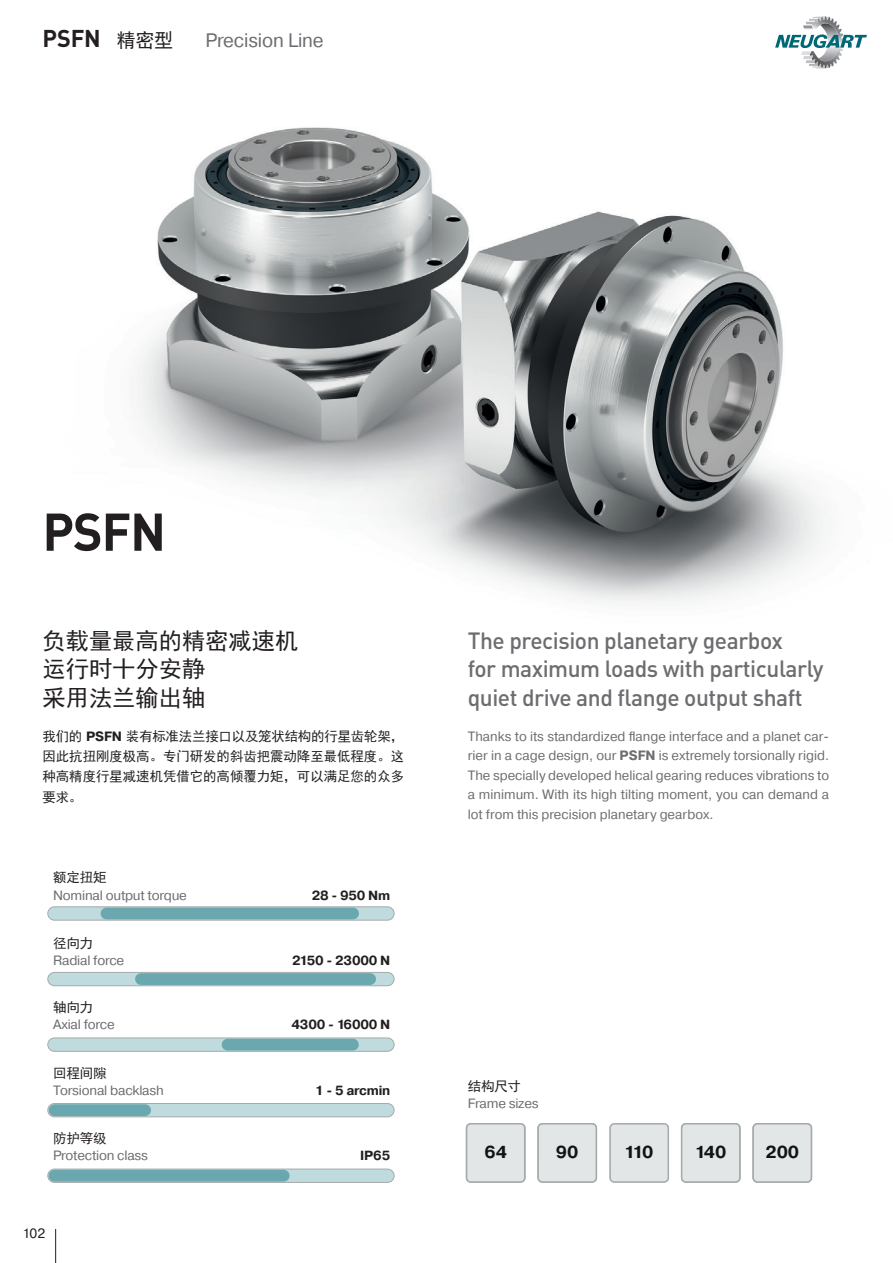
<style>
.page{position:relative;width:893px;height:1263px;background:#fff}
.page>*{position:absolute;margin:0;border:0;box-sizing:border-box;transform-origin:0 0}
._01Headline{font:700 52.2px "DIN Pro";color:#231f20;scale:.96 1}
.t1{font:700 24px "DIN Pro";color:#231f20}
._02Sub_Headline{font:500 23.25px/28.5px "DIN Pro";letter-spacing:-.02em;color:#6c6d70}
._02Sub_Headline-2{font:23.25px "Sim Hei";color:#231f20}
.t2{font:19.5px "Pragmatica";letter-spacing:-.005em;color:#6c6d70}
.t3{font:700 17.4px "Pragmatica";color:#111416}
.t4{font:13.5px/19.5px "Pragmatica";letter-spacing:-.015em;color:#6c6d70;text-align:justify}
.Tabellenwerte{font:13.5px/20.2px "Sim Hei";color:#231f20;text-align:justify}
.t5{font:13.5px "Pragmatica";color:#231f20}
.t6{font:700 13.2px "Pragmatica";letter-spacing:-.015em;color:#231f20}
.s1{font-family:"Sim Hei";font-weight:400;font-size:19.5px}
.s2{font-family:"Pragmatica";font-weight:700}
.s3{font-weight:700}
</style>
<div class="page">
<svg style="left:775px;top:16px;width:92px;height:53px"></svg>
<hr style="left:55px;top:1229px;width:1px;height:34px;background:#231f20">
<img style="left:136px;top:127px;width:688px;height:475px">
<div style="left:48px;top:972px;width:346px;height:14px;background:#bfdbde;border-radius:7px"></div>
<div style="left:47px;top:972px;width:347px;height:14px;border:1px solid #a6aaaa;border-radius:7px"></div>
<div style="left:48px;top:907px;width:346px;height:13px;background:#bfdbde;border-radius:7px"></div>
<div style="left:47px;top:906px;width:347px;height:14px;border:1px solid #a6aaaa;border-radius:7px"></div>
<div style="left:48px;top:1038px;width:346px;height:13px;background:#bfdbde;border-radius:7px"></div>
<div style="left:47px;top:1037px;width:347px;height:15px;border:1px solid #a6aaaa;border-radius:7px"></div>
<div style="left:48px;top:1103px;width:346px;height:14px;background:#bfdbde;border-radius:7px"></div>
<div style="left:47px;top:1103px;width:347px;height:14px;border:1px solid #a6aaaa;border-radius:7px"></div>
<div style="left:48px;top:1169px;width:346px;height:13px;background:#bfdbde;border-radius:7px"></div>
<div style="left:47px;top:1169px;width:347px;height:14px;border:1px solid #a6aaaa;border-radius:7px"></div>
<div style="left:141px;top:973px;width:229px;height:12px;background:#6ba7af"></div>
<div style="left:228px;top:1039px;width:125px;height:11px;background:#6ba7af"></div>
<div style="left:55px;top:1104px;width:90px;height:12px;background:#6ba7af"></div>
<div style="left:54px;top:1170px;width:230px;height:11px;background:#6ba7af"></div>
<div style="left:106px;top:907px;width:247px;height:12px;background:#6ba7af"></div>
<div style="left:467px;top:1124px;width:58px;height:58px;background:#e3e6e6;border-radius:4px"></div>
<div style="left:466px;top:1123px;width:59px;height:60px;border:2px solid #a6aaaa;border-radius:4px"></div>
<div style="left:538px;top:1124px;width:58px;height:58px;background:#e3e6e6;border-radius:4px"></div>
<div style="left:537px;top:1123px;width:60px;height:60px;border:2px solid #a6aaaa;border-radius:4px"></div>
<div style="left:610px;top:1124px;width:58px;height:58px;background:#e3e6e6;border-radius:4px"></div>
<div style="left:609px;top:1123px;width:60px;height:60px;border:2px solid #a6aaaa;border-radius:4px"></div>
<div style="left:682px;top:1124px;width:58px;height:58px;background:#e3e6e6;border-radius:4px"></div>
<div style="left:681px;top:1123px;width:60px;height:60px;border:2px solid #a6aaaa;border-radius:4px"></div>
<div style="left:753px;top:1124px;width:58px;height:58px;background:#e3e6e6;border-radius:4px"></div>
<div style="left:752px;top:1123px;width:60px;height:60px;border:2px solid #a6aaaa;border-radius:4px"></div>
<p class="t1" style="left:43px;top:19px;width:132px">PSFN <span class="s1">精密型</span></p>
<p class="t2" style="left:206px;top:28px;width:120px">Precision Line</p>
<p class="_01Headline" style="left:43px;top:491px;width:130px">PSFN</p>
<p class="_02Sub_Headline-2" style="left:43px;top:629px;width:257px">负载量最高的精密减速机</p>
<p class="_02Sub_Headline-2" style="left:43px;top:657px;width:164px">运行时十分安静</p>
<p class="_02Sub_Headline-2" style="left:43px;top:686px;width:164px">采用法兰输出轴</p>
<p class="Tabellenwerte" style="left:43px;top:726px;width:363px">我们的 <span class="s2">PSFN</span> 装有标准法兰接口以及笼状结构的行星齿轮架，因此抗扭刚度极高。专门研发的斜齿把震动降至最低程度。这种高精度行星减速机凭借它的高倾覆力矩，可以满足您的众多要求。</p>
<p class="Tabellenwerte" style="left:53px;top:868px;width:55px">额定扭矩</p>
<p class="t4" style="left:53px;top:885px;width:135px">Nominal output torque</p>
<p class="Tabellenwerte" style="left:53px;top:933px;width:41px">径向力</p>
<p class="t4" style="left:53px;top:950px;width:73px">Radial force</p>
<p class="t6" style="left:312px;top:887px;width:80px">28 - 950 Nm</p>
<p class="t6" style="left:292px;top:952px;width:100px">2150 - 23000 N</p>
<p class="_02Sub_Headline" style="left:468px;top:625px;width:357px">The precision planetary gearbox<br>for maximum loads with particularly quiet drive and flange output shaft</p>
<p class="t4" style="left:468px;top:727px;width:363px">Thanks to its standardized flange interface and a planet car&shy;rier in a cage design, our <span class="s3">PSFN</span> is extremely torsionally rigid.<br>The specially developed helical gearing reduces vibrations to a minimum. With its high tilting moment, you can demand a lot from this precision planetary gearbox.</p>
<p class="Tabellenwerte" style="left:53px;top:997px;width:41px">轴向力</p>
<p class="t4" style="left:53px;top:1015px;width:63px">Axial force</p>
<p class="Tabellenwerte" style="left:53px;top:1063px;width:55px">回程间隙</p>
<p class="t4" style="left:53px;top:1080px;width:112px">Torsional backlash</p>
<p class="Tabellenwerte" style="left:53px;top:1128px;width:55px">防护等级</p>
<p class="t4" style="left:53px;top:1146px;width:96px">Protection class</p>
<p class="t5" style="left:23px;top:1225px;width:24px">102</p>
<p class="t6" style="left:292px;top:1016px;width:100px">4300 - 16000 N</p>
<p class="t6" style="left:315px;top:1081px;width:77px">1 - 5 arcmin</p>
<p class="Tabellenwerte" style="left:468px;top:1076px;width:55px">结构尺寸</p>
<p class="t4" style="left:468px;top:1094px;width:72px">Frame sizes</p>
<p class="t6" style="left:360px;top:1146px;width:32px">IP65</p>
<p class="t3" style="left:484px;top:1141px;width:24px">64</p>
<p class="t3" style="left:556px;top:1141px;width:24px">90</p>
<p class="t3" style="left:624px;top:1141px;width:31px">110</p>
<p class="t3" style="left:695px;top:1141px;width:33px">140</p>
<p class="t3" style="left:765px;top:1141px;width:35px">200</p>
</div>
